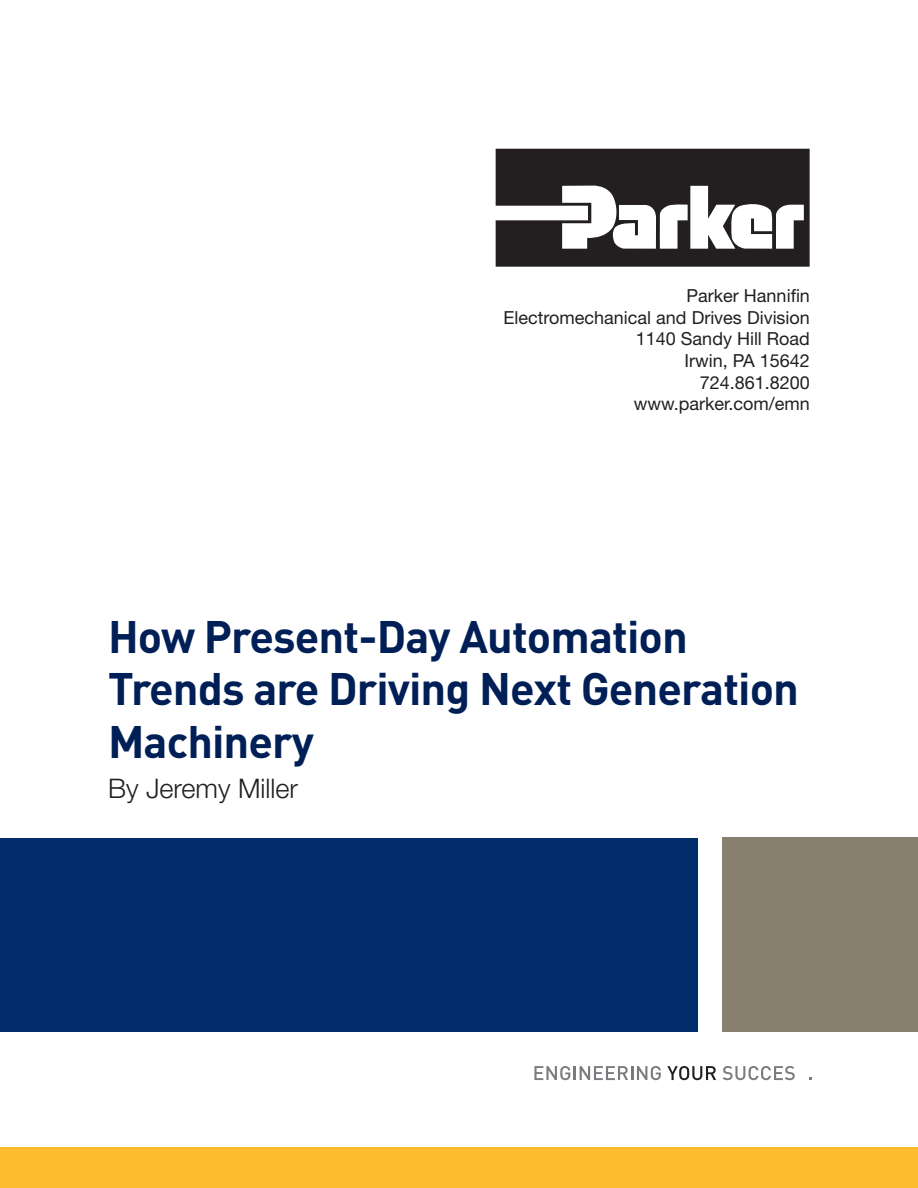
<style>
.page{position:relative;width:918px;height:1188px;background:#fff}
.page>*{position:absolute;margin:0;border:0;box-sizing:border-box;transform-origin:0 0}
.t1{font:700 45px/52.5px "DINOT";letter-spacing:-.02em;color:#001f56}
.t2{font:300 27px "Helvetica Neue LT Std";color:#231f20}
.t3{font:18px/21.6px "Helvetica Neue LT Std";color:#231f20;text-align:right}
</style>
<div class="page">
<div style="left:0;top:1147px;width:918px;height:41px;background:#fdbb2e"></div>
<div style="left:0;top:838px;width:698px;height:194px;background:#002c6b"></div>
<div style="left:722px;top:837px;width:196px;height:195px;background:#887f6f"></div>
<svg style="left:496px;top:149px;width:314px;height:118px"></svg>
<svg style="left:534px;top:1066px;width:127px;height:14px"></svg>
<svg style="left:667px;top:1066px;width:49px;height:14px"></svg>
<svg style="left:723px;top:1066px;width:72px;height:14px"></svg>
<p class="t3" style="left:504px;top:285px;width:308px">Parker Hannifin<br>Electromechanical and Drives Division<br>1140 Sandy Hill Road<br>Irwin, PA 15642<br>724.861.8200<br>www.parker.com/emn</p>
<h1 class="t1" style="left:108px;top:609px;width:693px">How Present-Day Automation<br>Trends are Driving Next Generation<br>Machinery</h1>
<h2 class="t2" style="left:108px;top:772px;width:192px">By Jeremy Miller</h2>
</div>
